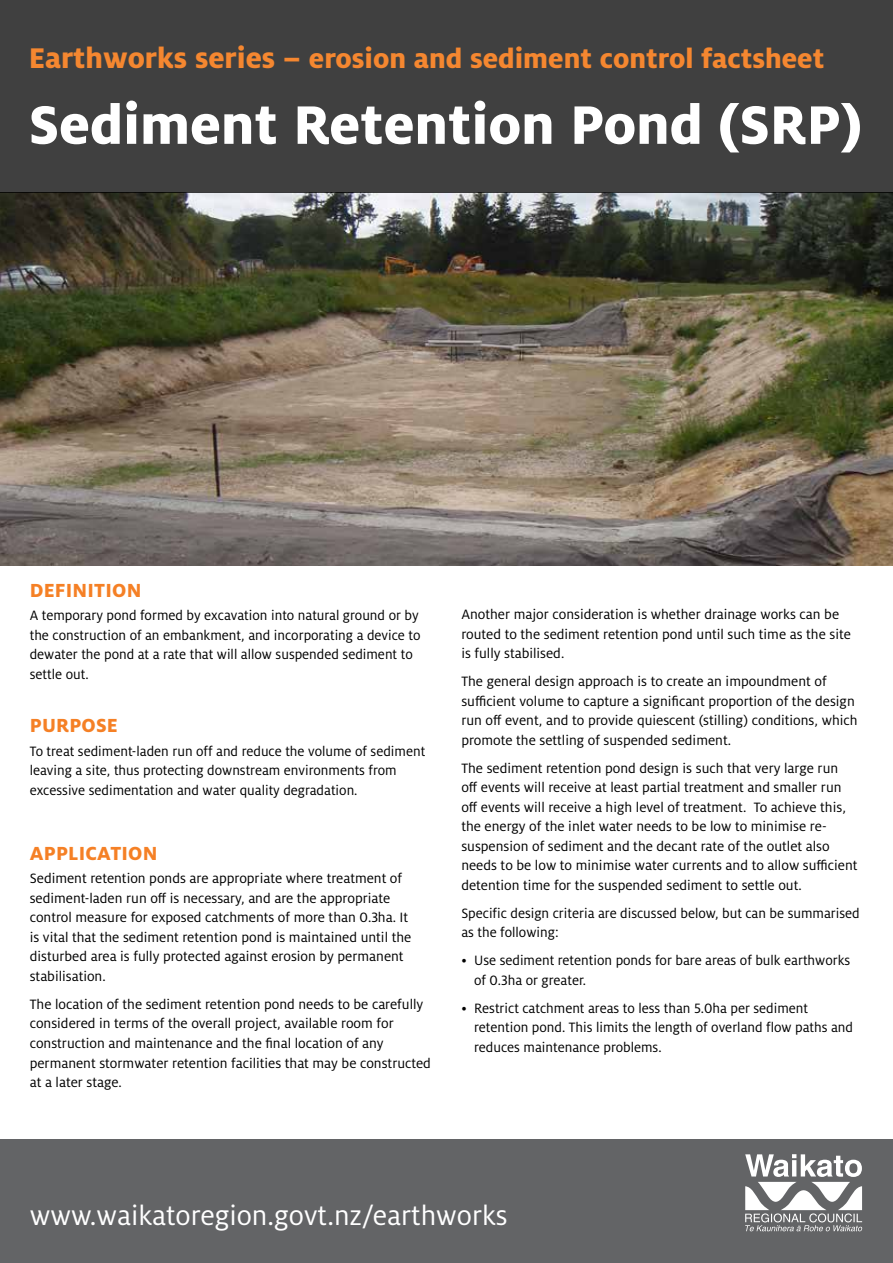
<style>
.page{position:relative;width:893px;height:1263px;background:#fff}
.page>*{position:absolute;margin:0;border:0;box-sizing:border-box;transform-origin:0 0}
.t1{font:800 60px "Milo OT";color:#fff}
.t2{font:800 30px "Milo OT";color:#f58730}
.t3{font:30px "Milo OT";color:#fff}
.t4{font:800 21px "Milo OT";letter-spacing:.01em;color:#f58025}
.t5{font:15px/19.5px "Milo OT";color:#000}
.s1{font-size:31.5px}
</style>
<div class="page">
<img style="left:0;top:193px;width:893px;height:373px">
<div style="left:0;top:0;width:893px;height:193px;background:#404040"></div>
<div style="left:0;top:1140px;width:893px;height:123px;background:#636466"></div>
<svg style="left:745px;top:1154px;width:117px;height:77px"></svg>
<h2 class="t2" style="left:29px;top:41px;width:797px"><span class="s1">Earthworks series –</span> erosion and sediment control factsheet</h2>
<h1 class="t1" style="left:29px;top:90px;width:835px">Sediment Retention Pond (SRP)</h1>
<h3 class="t4" style="left:30px;top:578px;width:113px">DEFINITION</h3>
<p class="t5" style="left:30px;top:606px;width:392px">A temporary pond formed by excavation into natural ground or by the construction of an embankment, and incorporating a device to dewater the pond at a rate that will allow suspended sediment to settle out.</p>
<h3 class="t4" style="left:30px;top:713px;width:89px">PURPOSE</h3>
<p class="t5" style="left:30px;top:741px;width:397px">To treat sediment-laden run off and reduce the volume of sediment leaving a site, thus protecting downstream environments from excessive sedimentation and water quality degradation.</p>
<h3 class="t4" style="left:30px;top:841px;width:129px">APPLICATION</h3>
<p class="t5" style="left:30px;top:869px;width:383px">Sediment retention ponds are appropriate where treatment of sediment-laden run off is necessary, and are the appropriate control measure for exposed catchments of more than 0.3ha. It is vital that the sediment retention pond is maintained until the disturbed area is fully protected against erosion by permanent stabilisation.</p>
<p class="t5" style="left:30px;top:995px;width:403px">The location of the sediment retention pond needs to be carefully considered in terms of the overall project, available room for construction and maintenance and the final location of any permanent stormwater retention facilities that may be constructed at a later stage.</p>
<p class="t5" style="left:461px;top:605px;width:391px">Another major consideration is whether drainage works can be routed to the sediment retention pond until such time as the site is fully stabilised.</p>
<p class="t5" style="left:461px;top:672px;width:398px">The general design approach is to create an impoundment of sufficient volume to capture a significant proportion of the design run off event, and to provide quiescent (stilling) conditions, which promote the settling of suspended sediment.</p>
<p class="t5" style="left:461px;top:759px;width:398px">The sediment retention pond design is such that very large run off events will receive at least partial treatment and smaller run off events will receive a high level of treatment. To achieve this, the energy of the inlet water needs to be low to minimise re&shy;suspension of sediment and the decant rate of the outlet also needs to be low to minimise water currents and to allow sufficient detention time for the suspended sediment to settle out.</p>
<p class="t5" style="left:461px;top:904px;width:400px">Specific design criteria are discussed below, but can be summarised as the following:</p>
<p class="t5" style="left:474px;top:951px;width:378px;text-indent:-13px">• Use sediment retention ponds for bare areas of bulk earthworks of 0.3ha or greater.</p>
<p class="t5" style="left:474px;top:999px;width:380px;text-indent:-13px">• Restrict catchment areas to less than 5.0ha per sediment retention pond. This limits the length of overland flow paths and reduces maintenance problems.</p>
<h2 class="t3" style="left:30px;top:1199px;width:479px">www.waikatoregion.govt.nz/earthworks</h2>
</div>
